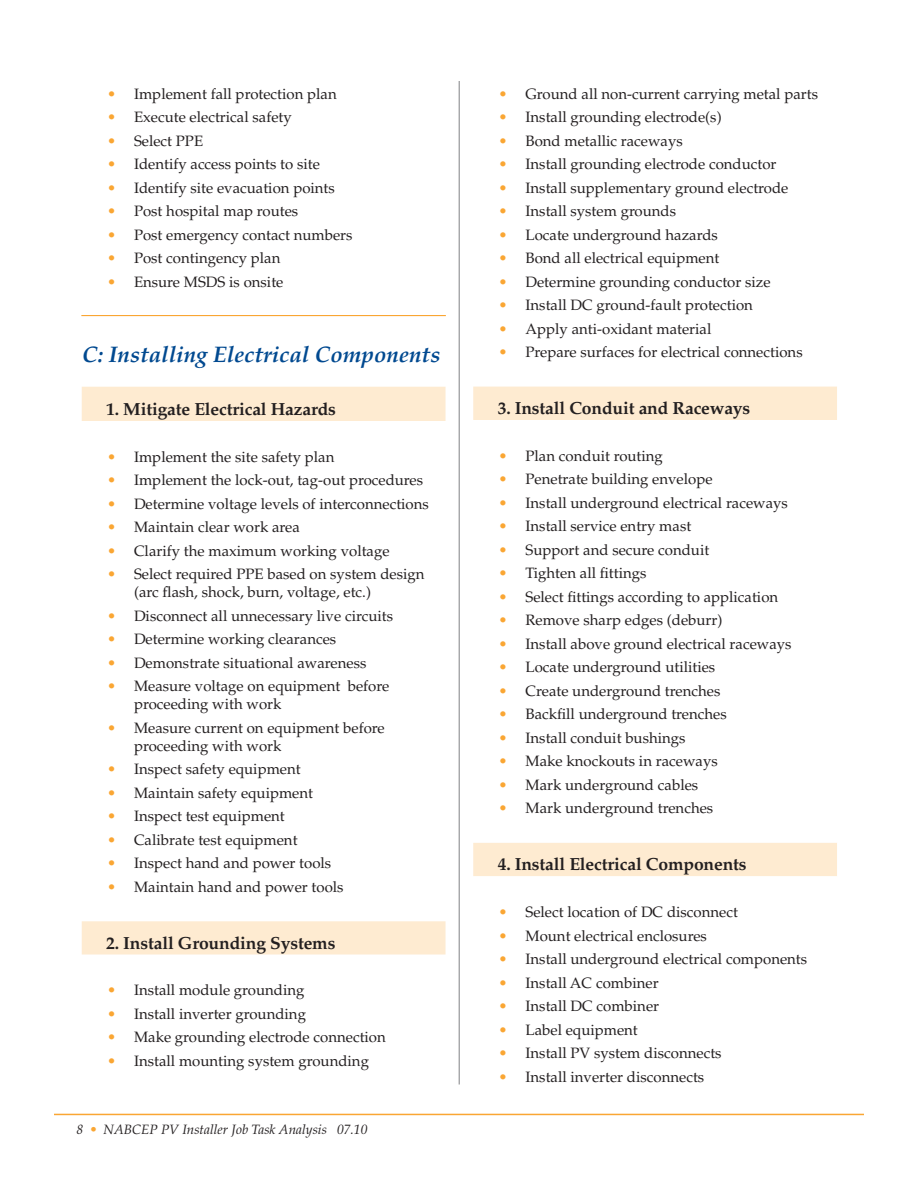
<style>
.page{position:relative;width:918px;height:1188px;background:#fff}
.page>*{position:absolute;margin:0;border:0;box-sizing:border-box;transform-origin:0 0}
.t1{font:22.5px "Palatino Bold Italic Os F";color:#014990}
.t2{font:700 17.55px "Palatino";letter-spacing:-.01em;color:#231f20}
.t3{font:15px/18px "Palatino";color:#231f20}
.t4{font:italic 13.5px "Palatino";color:#231f20}
.s1{color:#faa633}
</style>
<div class="page">
<hr style="left:54px;top:1114px;width:810px;height:1px;background:#faa633">
<svg style="left:82px;top:387px;width:364px;height:568px"></svg>
<svg style="left:473px;top:387px;width:364px;height:489px"></svg>
<hr style="left:459px;top:81px;width:1px;height:1003px;background:#808285">
<hr style="left:81px;top:315px;width:365px;height:1px;background:#faa633">
<p class="t3" style="left:107px;top:85px;width:231px"><span class="s1">•</span> Implement fall protection plan</p>
<p class="t3" style="left:107px;top:108px;width:186px"><span class="s1">•</span> Execute electrical safety</p>
<p class="t3" style="left:107px;top:132px;width:98px"><span class="s1">•</span> Select PPE</p>
<p class="t3" style="left:107px;top:155px;width:214px"><span class="s1">•</span> Identify access points to site</p>
<p class="t3" style="left:107px;top:179px;width:229px"><span class="s1">•</span> Identify site evacuation points</p>
<p class="t3" style="left:107px;top:202px;width:193px"><span class="s1">•</span> Post hospital map routes</p>
<p class="t3" style="left:107px;top:226px;width:247px"><span class="s1">•</span> Post emergency contact numbers</p>
<p class="t3" style="left:107px;top:249px;width:175px"><span class="s1">•</span> Post contingency plan</p>
<p class="t3" style="left:107px;top:273px;width:178px"><span class="s1">•</span> Ensure MSDS is onsite</p>
<h1 class="t1" style="left:82px;top:341px;width:360px">C: Installing Electrical Components</h1>
<p class="t2" style="left:106px;top:399px;width:231px">1. Mitigate Electrical Hazards</p>
<p class="t3" style="left:107px;top:448px;width:229px"><span class="s1">•</span> Implement the site safety plan</p>
<p class="t3" style="left:107px;top:472px;width:318px"><span class="s1">•</span> Implement the lock-out, tag-out procedures</p>
<p class="t3" style="left:107px;top:495px;width:323px"><span class="s1">•</span> Determine voltage levels of interconnections</p>
<p class="t3" style="left:107px;top:519px;width:194px"><span class="s1">•</span> Maintain clear work area</p>
<p class="t3" style="left:107px;top:542px;width:284px"><span class="s1">•</span> Clarify the maximum working voltage</p>
<p class="t3" style="left:134px;top:566px;width:292px;text-indent:-27px"><span class="s1">•</span> Select required PPE based on system design (arc flash, shock, burn, voltage, etc.)</p>
<p class="t3" style="left:107px;top:607px;width:288px"><span class="s1">•</span> Disconnect all unnecessary live circuits</p>
<p class="t3" style="left:107px;top:631px;width:231px"><span class="s1">•</span> Determine working clearances</p>
<p class="t3" style="left:107px;top:654px;width:261px"><span class="s1">•</span> Demonstrate situational awareness</p>
<p class="t3" style="left:134px;top:678px;width:257px;text-indent:-27px"><span class="s1">•</span> Measure voltage on equipment before proceeding with work</p>
<p class="t3" style="left:134px;top:719px;width:252px;text-indent:-27px"><span class="s1">•</span> Measure current on equipment before proceeding with work</p>
<p class="t3" style="left:107px;top:761px;width:195px"><span class="s1">•</span> Inspect safety equipment</p>
<p class="t3" style="left:107px;top:784px;width:208px"><span class="s1">•</span> Maintain safety equipment</p>
<p class="t3" style="left:107px;top:808px;width:179px"><span class="s1">•</span> Inspect test equipment</p>
<p class="t3" style="left:107px;top:831px;width:192px"><span class="s1">•</span> Calibrate test equipment</p>
<p class="t3" style="left:107px;top:854px;width:226px"><span class="s1">•</span> Inspect hand and power tools</p>
<p class="t3" style="left:107px;top:878px;width:238px"><span class="s1">•</span> Maintain hand and power tools</p>
<p class="t2" style="left:106px;top:932px;width:231px">2. Install Grounding Systems</p>
<p class="t3" style="left:107px;top:982px;width:199px"><span class="s1">•</span> Install module grounding</p>
<p class="t3" style="left:107px;top:1005px;width:201px"><span class="s1">•</span> Install inverter grounding</p>
<p class="t3" style="left:107px;top:1029px;width:280px"><span class="s1">•</span> Make grounding electrode connection</p>
<p class="t3" style="left:107px;top:1052px;width:263px"><span class="s1">•</span> Install mounting system grounding</p>
<p class="t4" style="left:77px;top:1121px;width:292px">8 <span class="s1">•</span> NABCEP PV Installer Job Task Analysis 07.10</p>
<p class="t3" style="left:499px;top:85px;width:321px"><span class="s1">•</span> Ground all non-current carrying metal parts</p>
<p class="t3" style="left:499px;top:108px;width:225px"><span class="s1">•</span> Install grounding electrode(s)</p>
<p class="t3" style="left:499px;top:132px;width:186px"><span class="s1">•</span> Bond metallic raceways</p>
<p class="t3" style="left:499px;top:155px;width:280px"><span class="s1">•</span> Install grounding electrode conductor</p>
<p class="t3" style="left:499px;top:179px;width:291px"><span class="s1">•</span> Install supplementary ground electrode</p>
<p class="t3" style="left:499px;top:202px;width:179px"><span class="s1">•</span> Install system grounds</p>
<p class="t3" style="left:499px;top:226px;width:221px"><span class="s1">•</span> Locate underground hazards</p>
<p class="t3" style="left:499px;top:249px;width:222px"><span class="s1">•</span> Bond all electrical equipment</p>
<p class="t3" style="left:499px;top:273px;width:273px"><span class="s1">•</span> Determine grounding conductor size</p>
<p class="t3" style="left:499px;top:296px;width:256px"><span class="s1">•</span> Install DC ground-fault protection</p>
<p class="t3" style="left:499px;top:320px;width:214px"><span class="s1">•</span> Apply anti-oxidant material</p>
<p class="t3" style="left:499px;top:343px;width:306px"><span class="s1">•</span> Prepare surfaces for electrical connections</p>
<p class="t2" style="left:498px;top:398px;width:254px">3. Install Conduit and Raceways</p>
<p class="t3" style="left:499px;top:447px;width:166px"><span class="s1">•</span> Plan conduit routing</p>
<p class="t3" style="left:499px;top:471px;width:216px"><span class="s1">•</span> Penetrate building envelope</p>
<p class="t3" style="left:499px;top:494px;width:291px"><span class="s1">•</span> Install underground electrical raceways</p>
<p class="t3" style="left:499px;top:518px;width:194px"><span class="s1">•</span> Install service entry mast</p>
<p class="t3" style="left:499px;top:541px;width:212px"><span class="s1">•</span> Support and secure conduit</p>
<p class="t3" style="left:499px;top:565px;width:149px"><span class="s1">•</span> Tighten all fittings</p>
<p class="t3" style="left:499px;top:588px;width:281px"><span class="s1">•</span> Select fittings according to application</p>
<p class="t3" style="left:499px;top:612px;width:225px"><span class="s1">•</span> Remove sharp edges (deburr)</p>
<p class="t3" style="left:499px;top:635px;width:295px"><span class="s1">•</span> Install above ground electrical raceways</p>
<p class="t3" style="left:499px;top:659px;width:218px"><span class="s1">•</span> Locate underground utilities</p>
<p class="t3" style="left:499px;top:682px;width:223px"><span class="s1">•</span> Create underground trenches</p>
<p class="t3" style="left:499px;top:706px;width:230px"><span class="s1">•</span> Backfill underground trenches</p>
<p class="t3" style="left:499px;top:729px;width:189px"><span class="s1">•</span> Install conduit bushings</p>
<p class="t3" style="left:499px;top:753px;width:221px"><span class="s1">•</span> Make knockouts in raceways</p>
<p class="t3" style="left:499px;top:776px;width:201px"><span class="s1">•</span> Mark underground cables</p>
<p class="t3" style="left:499px;top:799px;width:216px"><span class="s1">•</span> Mark underground trenches</p>
<p class="t2" style="left:498px;top:854px;width:250px">4. Install Electrical Components</p>
<p class="t3" style="left:499px;top:903px;width:241px"><span class="s1">•</span> Select location of DC disconnect</p>
<p class="t3" style="left:499px;top:927px;width:210px"><span class="s1">•</span> Mount electrical enclosures</p>
<p class="t3" style="left:499px;top:950px;width:310px"><span class="s1">•</span> Install underground electrical components</p>
<p class="t3" style="left:499px;top:974px;width:162px"><span class="s1">•</span> Install AC combiner</p>
<p class="t3" style="left:499px;top:997px;width:162px"><span class="s1">•</span> Install DC combiner</p>
<p class="t3" style="left:499px;top:1021px;width:141px"><span class="s1">•</span> Label equipment</p>
<p class="t3" style="left:499px;top:1044px;width:225px"><span class="s1">•</span> Install PV system disconnects</p>
<p class="t3" style="left:499px;top:1068px;width:207px"><span class="s1">•</span> Install inverter disconnects</p>
</div>
